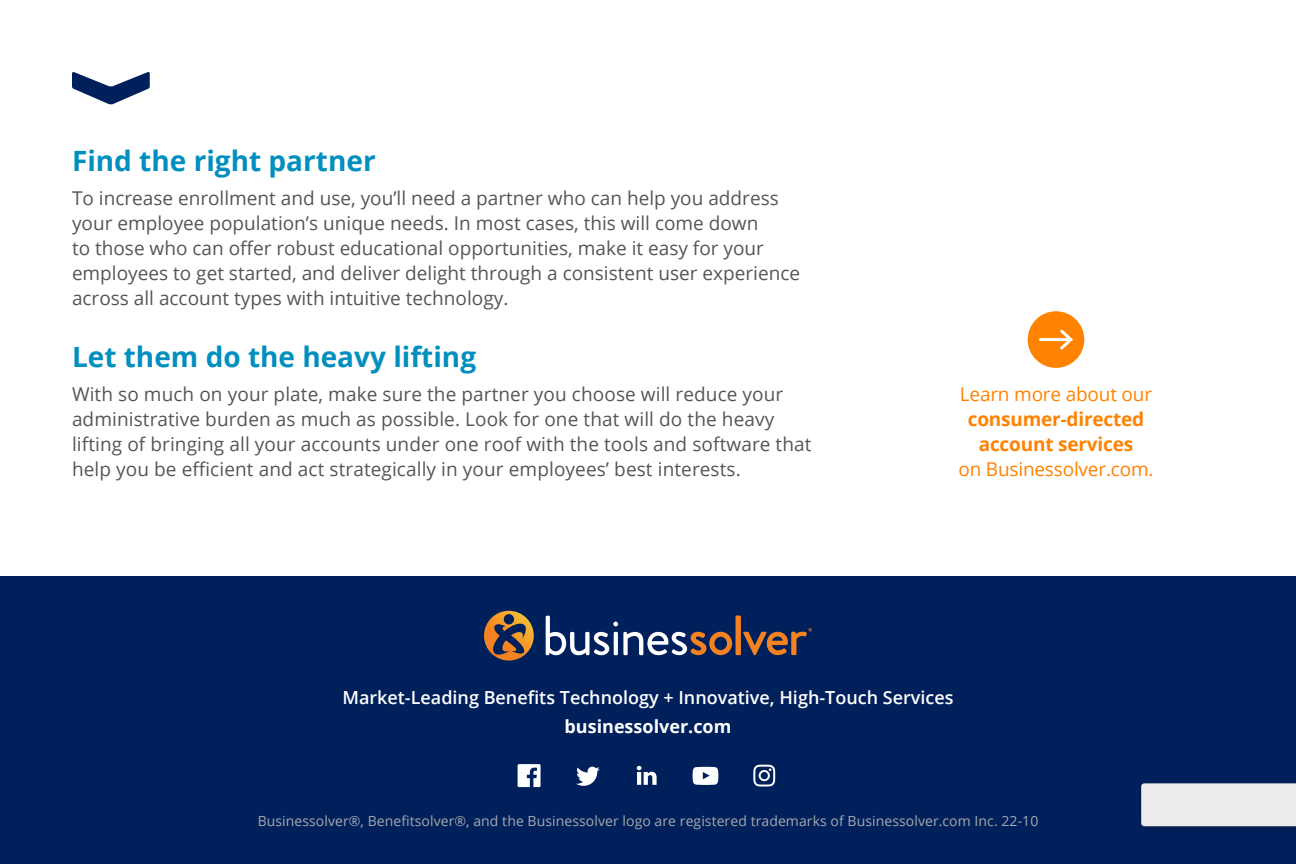
<style>
.page{position:relative;width:1296px;height:864px;background:#fff}
.page>*{position:absolute;margin:0;border:0;box-sizing:border-box;transform-origin:0 0}
.t1{font:700 28px "Open Sans";color:#008fbe}
.t2{font:19px/25px "Open Sans";color:#53565a}
.t3{font:19px "Open Sans";letter-spacing:-.01em;color:#ff8200}
.t4{font:700 19px/25px "Open Sans";letter-spacing:-.01em;color:#ff8200;text-align:center}
.t5{font:600 18px "Open Sans";color:#fff}
.t6{font:700 18px "Open Sans";color:#fff}
.t7{font:14px "Open Sans";letter-spacing:.005em;color:#a6a9ae}
</style>
<div class="page">
<div style="left:0;top:577px;width:1296px;height:287px;background:#00205b"></div>
<svg style="left:637px;top:766px;width:20px;height:19px"></svg>
<svg style="left:753px;top:765px;width:22px;height:22px"></svg>
<svg style="left:693px;top:767px;width:25px;height:18px"></svg>
<svg style="left:518px;top:764px;width:23px;height:23px"></svg>
<svg style="left:576px;top:767px;width:24px;height:19px"></svg>
<svg style="left:546px;top:616px;width:186px;height:39px"></svg>
<div style="left:736px;top:616px;width:5px;height:39px;background:#f58220"></div>
<svg style="left:484px;top:611px;width:50px;height:50px"></svg>
<svg style="left:743px;top:628px;width:69px;height:27px"></svg>
<div style="left:1028px;top:311px;width:56px;height:57px;background:#ff8200;border-radius:50%"></div>
<hr style="left:1040px;top:338px;width:31px;height:3px;background:#fff">
<svg style="left:1058px;top:329px;width:15px;height:21px"></svg>
<svg style="left:72px;top:72px;width:78px;height:33px"></svg>
<div style="left:1139px;top:781px;width:157px;height:54px;background:#000;opacity:.12"></div>
<div style="left:1141px;top:783px;width:155px;height:43px;background:#ececeb"></div>
<h1 class="t1" style="left:72px;top:142px;width:305px">Find the right partner</h1>
<p class="t2" style="left:72px;top:186px;width:730px">To increase enrollment and use, you’ll need a partner who can help you address your employee population’s unique needs. In most cases, this will come down<br>to those who can offer robust educational opportunities, make it easy for your employees to get started, and deliver delight through a consistent user experience across all account types with intuitive technology.</p>
<h1 class="t1" style="left:72px;top:338px;width:406px">Let them do the heavy lifting</h1>
<p class="t2" style="left:72px;top:382px;width:741px">With so much on your plate, make sure the partner you choose will reduce your administrative burden as much as possible. Look for one that will do the heavy lifting of bringing all your accounts under one roof with the tools and software that help you be efficient and act strategically in your employees’ best interests.</p>
<p class="t3" style="left:960px;top:382px;width:194px">Learn more about our</p>
<p class="t4" style="left:968px;top:407px;width:178px">consumer-directed account services</p>
<p class="t3" style="left:958px;top:457px;width:197px">on Businessolver.com.</p>
<p class="t5" style="left:342px;top:685px;width:613px">Market-Leading Benefits Technology + Innovative, High-Touch Services</p>
<p class="t6" style="left:565px;top:714px;width:168px">businessolver.com</p>
<p class="t7" style="left:258px;top:812px;width:782px">Businessolver®, Benefitsolver®, and the Businessolver logo are registered trademarks of Businessolver.com Inc. 22-10</p>
</div>
